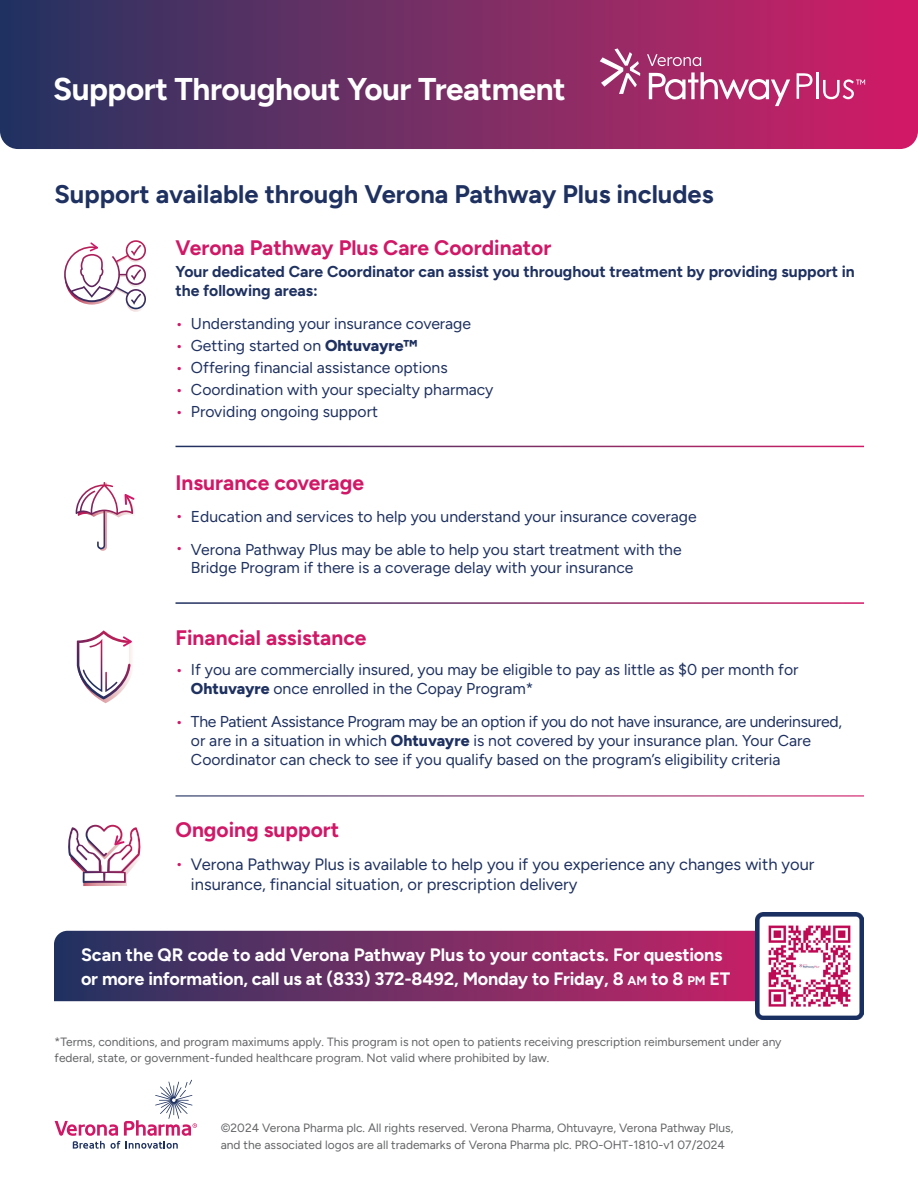
<style>
.page{position:relative;width:918px;height:1188px;background:#fff}
.page>*{position:absolute;margin:0;border:0;box-sizing:border-box;transform-origin:0 0}
.t1{font:700 31.5px "Figtree";letter-spacing:-.015em;color:#fff}
.t2{font:700 25.5px "Figtree";color:#1e3160}
.t3{font:700 21px "Figtree";color:#d01867}
.t4{font:700 18px/24px "Figtree";letter-spacing:-.01em;color:#fff}
.t5{font:16.5px/19.8px "Figtree";color:#1e3160}
.t6{font:15.75px/18.9px "Figtree";color:#1e3160}
.t7{font:700 15.75px/18.9px "Figtree";color:#1e3160}
.t8{font:12px/16.5px "Figtree";color:#636466}
.s1{color:#d01867}
.s2{font-weight:800}
.s3{font-size:15.75px;color:#d01867}
.s4{font-size:12.6px}
</style>
<div class="page">
<svg style="left:55px;top:1080px;width:142px;height:69px"></svg>
<svg style="left:0;top:0;width:918px;height:149px;background:#782c64"></svg>
<img style="left:99px;top:699px;width:13px;height:4px">
<svg style="left:77px;top:631px;width:55px;height:68px"></svg>
<img style="left:80px;top:302px;width:65px;height:10px">
<svg style="left:127px;top:290px;width:18px;height:19px"></svg>
<svg style="left:64px;top:240px;width:82px;height:62px"></svg>
<svg style="left:76px;top:482px;width:59px;height:67px"></svg>
<img style="left:83px;top:883px;width:44px;height:3px">
<svg style="left:68px;top:825px;width:73px;height:58px"></svg>
<svg style="left:649px;top:72px;width:141px;height:34px"></svg>
<svg style="left:797px;top:73px;width:16px;height:26px"></svg>
<hr style="left:816px;top:73px;width:2px;height:26px;background:#fff">
<svg style="left:647px;top:54px;width:54px;height:12px"></svg>
<svg style="left:600px;top:48px;width:40px;height:46px"></svg>
<svg style="left:823px;top:79px;width:42px;height:20px"></svg>
<svg style="left:54px;top:931px;width:702px;height:70px;background:#742d64"></svg>
<img style="left:756px;top:912px;width:108px;height:108px">
<h1 class="t1" style="left:53px;top:71px;width:514px">Support Throughout Your Treatment</h1>
<h2 class="t2" style="left:54px;top:179px;width:661px">Support available through Verona Pathway Plus includes</h2>
<h3 class="t3" style="left:176px;top:235px;width:377px">Verona Pathway Plus Care Coordinator</h3>
<p class="t7" style="left:176px;top:262px;width:681px">Your dedicated Care Coordinator can assist you throughout treatment by providing support in the following areas:</p>
<p class="t6" style="left:176px;top:314px;width:297px"><span class="s1">•</span> Understanding your insurance coverage</p>
<p class="t6" style="left:176px;top:336px;width:244px"><span class="s1">•</span> Getting started on <span class="s2">Ohtuvayre™</span></p>
<p class="t6" style="left:176px;top:358px;width:274px"><span class="s1">•</span> Offering financial assistance options</p>
<p class="t6" style="left:176px;top:380px;width:319px"><span class="s1">•</span> Coordination with your specialty pharmacy</p>
<p class="t6" style="left:176px;top:402px;width:204px"><span class="s1">•</span> Providing ongoing support</p>
<h3 class="t3" style="left:176px;top:470px;width:190px">Insurance coverage</h3>
<p class="t6" style="left:176px;top:507px;width:523px"><span class="s1">•</span> Education and services to help you understand your insurance coverage</p>
<p class="t6" style="left:191px;top:540px;width:492px;text-indent:-15px"><span class="s1">•</span> Verona Pathway Plus may be able to help you start treatment with the<br>Bridge Program if there is a coverage delay with your insurance</p>
<h3 class="t3" style="left:176px;top:625px;width:193px">Financial assistance</h3>
<p class="t6" style="left:191px;top:660px;width:609px;text-indent:-15px"><span class="s1">•</span> If you are commercially insured, you may be eligible to pay as little as $0 per month for<br><span class="s2">Ohtuvayre</span> once enrolled in the Copay Program*</p>
<p class="t6" style="left:191px;top:712px;width:653px;text-indent:-15px"><span class="s1">•</span> The Patient Assistance Program may be an option if you do not have insurance, are underinsured, or are in a situation in which <span class="s2">Ohtuvayre</span> is not covered by your insurance plan. Your Care<br>Coordinator can check to see if you qualify based on the program’s eligibility criteria</p>
<h3 class="t3" style="left:176px;top:817px;width:165px">Ongoing support</h3>
<p class="t5" style="left:191px;top:855px;width:625px;text-indent:-15px"><span class="s3">•</span> Verona Pathway Plus is available to help you if you experience any changes with your insurance, financial situation, or prescription delivery</p>
<p class="t4" style="left:81px;top:942px;width:651px">Scan the QR code to add Verona Pathway Plus to your contacts. For questions or more information, call us at (833) 372-8492, Monday to Friday, 8 <span class="s4">AM</span> to 8 <span class="s4">PM</span> ET</p>
<p class="t8" style="left:55px;top:1033px;width:729px">*Terms, conditions, and program maximums apply. This program is not open to patients receiving prescription reimbursement under any federal, state, or government-funded healthcare program. Not valid where prohibited by law.</p>
<p class="t8" style="left:221px;top:1120px;width:514px">©2024 Verona Pharma plc. All rights reserved. Verona Pharma, Ohtuvayre, Verona Pathway Plus, and the associated logos are all trademarks of Verona Pharma plc. PRO-OHT-1810-v1 07/2024</p>
</div>
